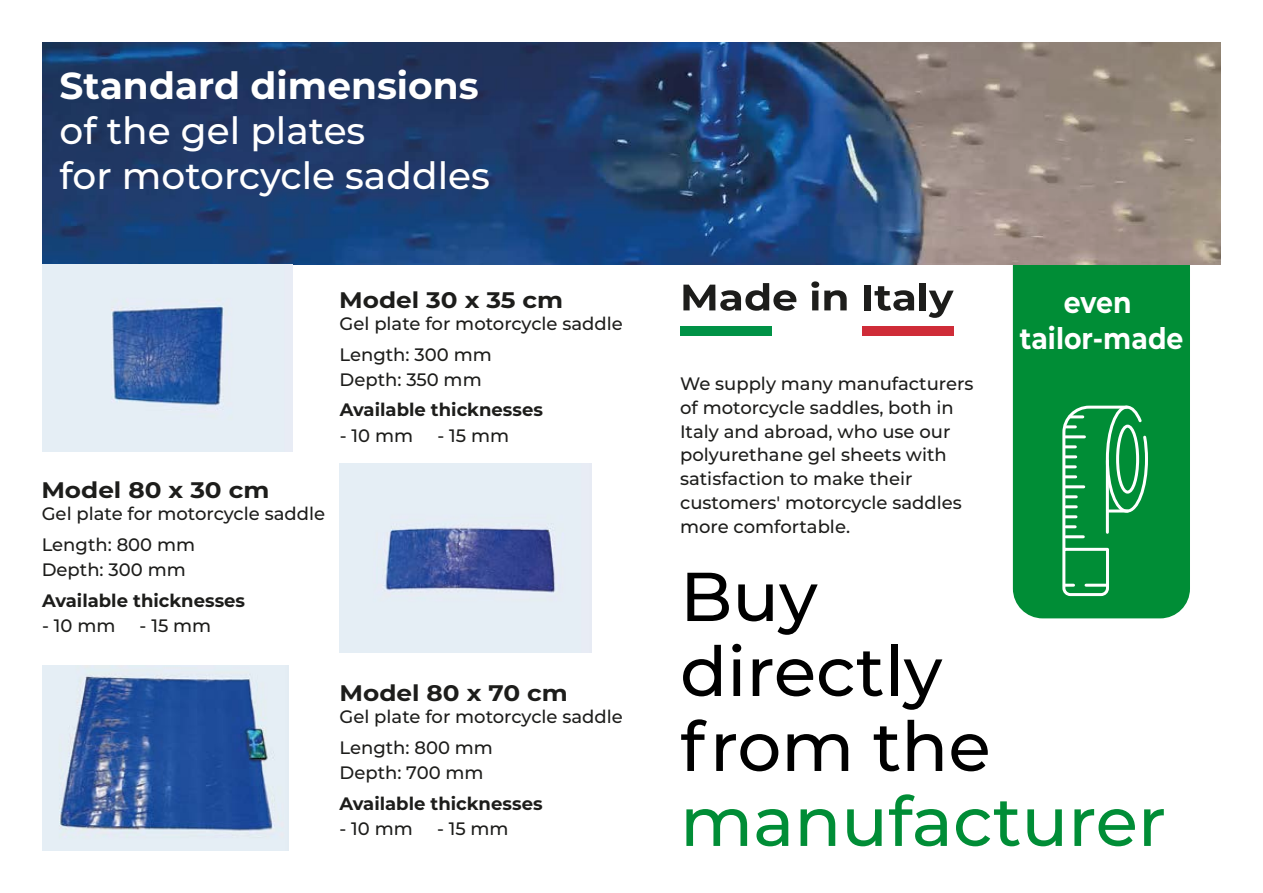
<style>
.page{position:relative;width:1263px;height:893px;background:#fff}
.page>*{position:absolute;margin:0;border:0;box-sizing:border-box;transform-origin:0 0}
.t1{font:500 69px/75px "Montserrat";color:#000}
.t2{font:500 69px "Montserrat";color:#008d36}
.t3{font:500 37.5px/45px "Montserrat";color:#fff}
.t4{font:700 37.5px "Montserrat";color:#fff}
.t5{font:700 29.7px/35.5px "Montserrat";color:#fff;text-align:center;scale:.9 1}
.t6{font:700 22.5px "Montserrat";color:#1d1d1b;scale:1.1 1}
.t7{font:500 18px/23.7px "Montserrat";color:#1d1d1b}
.t8{font:700 18px "Montserrat";color:#1d1d1b}
</style>
<div class="page">
<div style="left:1013px;top:264px;width:177px;height:354px;background:#008d36"></div>
<img style="left:42px;top:42px;width:1178px;height:222px">
<img style="left:42px;top:264px;width:250px;height:188px">
<img style="left:339px;top:464px;width:253px;height:189px">
<img style="left:42px;top:666px;width:247px;height:185px">
<svg style="left:683px;top:283px;width:113px;height:28px"></svg>
<svg style="left:811px;top:281px;width:36px;height:29px"></svg>
<div style="left:864px;top:285px;width:7px;height:25px;background:#1d1d1b"></div>
<svg style="left:874px;top:286px;width:40px;height:25px"></svg>
<div style="left:920px;top:283px;width:6px;height:27px;background:#1d1d1b"></div>
<svg style="left:929px;top:291px;width:25px;height:27px"></svg>
<div style="left:680px;top:326px;width:91px;height:10px;background:#009246"></div>
<div style="left:862px;top:326px;width:91px;height:10px;background:#cf2c38"></div>
<svg style="left:1061px;top:404px;width:88px;height:194px;background:#269d53"></svg>
<h2 class="t4" style="left:60px;top:58px;width:420px">Standard dimensions</h2>
<h2 class="t3" style="left:60px;top:106px;width:432px">of the gel plates<br>for motorcycle saddles</h2>
<p class="t6" style="left:339px;top:283px;width:205px">Model 30 x 35 cm</p>
<p class="t7" style="left:340px;top:311px;width:285px">Gel plate for motorcycle saddle</p>
<p class="t7" style="left:340px;top:341px;width:154px;line-height:25.5px">Length: 300 mm<br>Depth: 350 mm</p>
<p class="t8" style="left:340px;top:397px;width:205px">Available thicknesses</p>
<p class="t7" style="left:340px;top:423px;width:75px">- 10 mm</p>
<p class="t7" style="left:437px;top:423px;width:73px">- 15 mm</p>
<p class="t6" style="left:41px;top:474px;width:209px">Model 80 x 30 cm</p>
<p class="t7" style="left:42px;top:501px;width:285px">Gel plate for motorcycle saddle</p>
<p class="t7" style="left:42px;top:531px;width:155px;line-height:25.5px">Length: 800 mm<br>Depth: 300 mm</p>
<p class="t8" style="left:42px;top:587px;width:205px">Available thicknesses</p>
<p class="t7" style="left:42px;top:613px;width:75px">- 10 mm</p>
<p class="t7" style="left:140px;top:613px;width:73px">- 15 mm</p>
<p class="t6" style="left:339px;top:676px;width:209px">Model 80 x 70 cm</p>
<p class="t7" style="left:339px;top:704px;width:285px">Gel plate for motorcycle saddle</p>
<p class="t7" style="left:339px;top:734px;width:155px;line-height:25.5px">Length: 800 mm<br>Depth: 700 mm</p>
<p class="t8" style="left:339px;top:790px;width:205px">Available thicknesses</p>
<p class="t7" style="left:339px;top:816px;width:75px">- 10 mm</p>
<p class="t7" style="left:437px;top:816px;width:73px">- 15 mm</p>
<h3 class="t5" style="left:1020px;top:283px;width:183px">even tailor-made</h3>
<p class="t7" style="left:680px;top:371px;width:295px">We supply many manufacturers of motorcycle saddles, both in<br>Italy and abroad, who use our polyurethane gel sheets with satisfaction to make their customers' motorcycle saddles more comfortable.</p>
<h1 class="t1" style="left:680px;top:556px;width:312px">Buy directly from the</h1>
<h1 class="t2" style="left:680px;top:773px;width:487px">manufacturer</h1>
</div>
